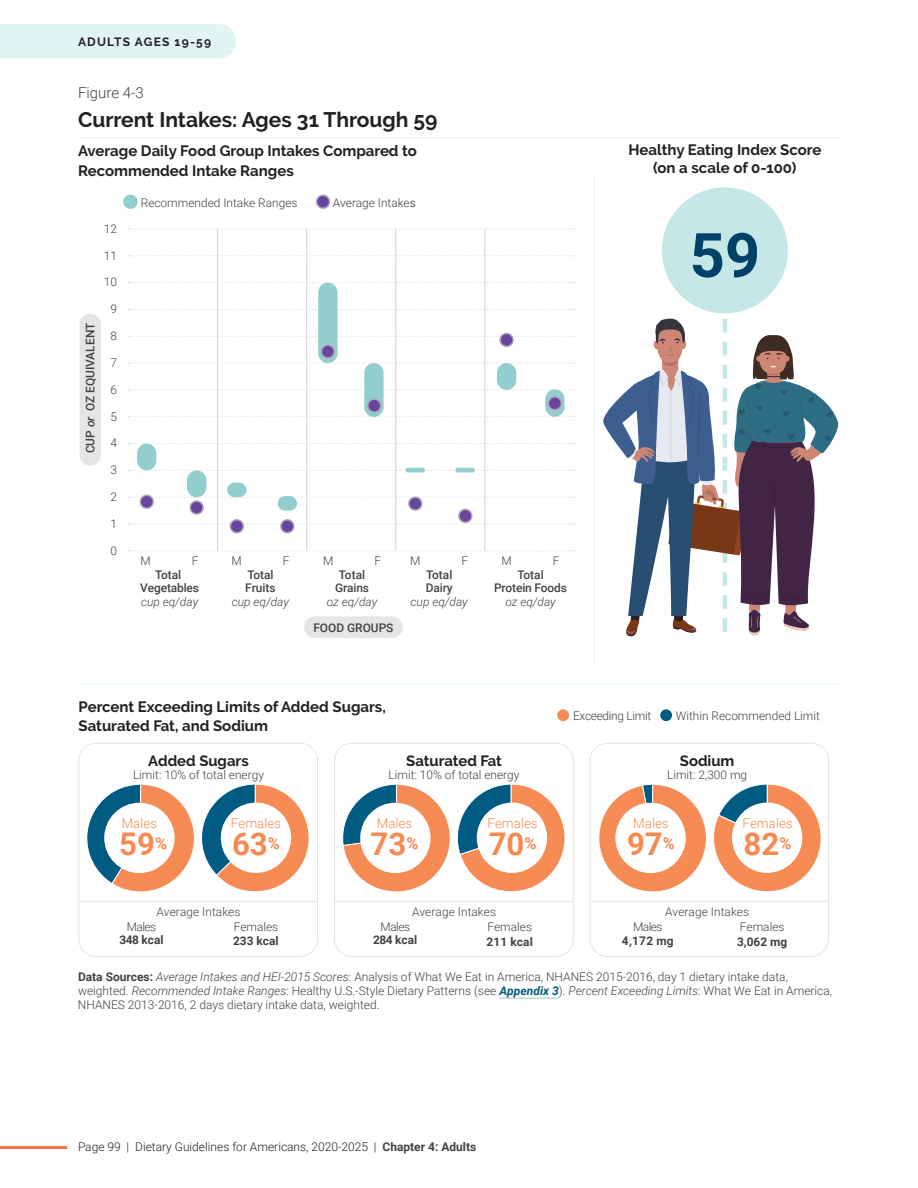
<style>
.page{position:relative;width:918px;height:1188px;background:#fff}
.page>*{position:absolute;margin:0;border:0;box-sizing:border-box;transform-origin:0 0}
.t1{font:700 61.5px "Roboto";color:#00416a}
.t2{font:700 31.2px "Roboto";color:#f68a53}
.t3{font:700 21px "Raleway";color:#231f20}
.t4{font:italic 300 17.85px "Roboto";color:#231f20}
.t5{font:700 15px/19.5px "Raleway";color:#231f20}
.t6{font:300 15px "Roboto";color:#414243}
.t7{font:700 14.85px "Raleway";color:#231f20}
.t8{font:300 13.35px "Roboto";color:#f68a53}
.t9{font:300 12px/14.2px "Roboto";color:#414243}
.t10{font:300 12px "Roboto";color:#231f20}
.t11{font:700 12px "Raleway";letter-spacing:.1em;color:#231f20}
.t12{font:300 11.85px/15.3px "Roboto";color:#414243}
.t13{font:500 11.85px/13.4px "Roboto";color:#414243;text-align:center}
.t14{font:italic 300 11.85px "Roboto";color:#414243}
.t15{font:700 11.85px "Roboto";letter-spacing:.005em;color:#414243}
.t16{font:300 11.85px "Roboto";letter-spacing:-.025em;color:#414243}
.s1{font-style:italic}
.s2{color:#231f20}
.s3{font-weight:700}
.s4{font-weight:700;font-style:italic;color:#005b82}
.s5{font-weight:700;color:#414243}
</style>
<div class="page">
<div style="left:0;top:24px;width:236px;height:34px;background:#e2f3f4"></div>
<hr style="left:0;top:1146px;width:68px;height:2px;background:#f37442">
<hr style="left:79px;top:683px;width:760px;height:1px;background:#e2f3f4">
<hr style="left:78px;top:137px;width:762px;height:1px;background:#e2f3f4">
<hr style="left:499px;top:998px;width:60px;height:1px;background:#93cecf">
<svg style="left:603px;top:258px;width:236px;height:379px"></svg>
<div style="left:662px;top:187px;width:126px;height:126px;background:#c6e7e8;border-radius:50%"></div>
<svg style="left:86px;top:784px;width:223px;height:108px"></svg>
<svg style="left:598px;top:784px;width:109px;height:108px"></svg>
<svg style="left:713px;top:784px;width:109px;height:108px"></svg>
<div style="left:615px;top:803px;width:71px;height:70px;background:#fff;border-radius:50%"></div>
<div style="left:732px;top:803px;width:70px;height:70px;background:#fff;border-radius:50%"></div>
<svg style="left:342px;top:784px;width:223px;height:108px"></svg>
<div style="left:360px;top:803px;width:71px;height:70px;background:#fff;border-radius:50%"></div>
<div style="left:477px;top:803px;width:70px;height:70px;background:#fff;border-radius:50%"></div>
<svg style="left:557px;top:709px;width:12px;height:12px"></svg>
<div style="left:660px;top:709px;width:12px;height:12px;background:#005b82;border-radius:50%"></div>
<hr style="left:79px;top:901px;width:239px;height:1px;background:#e4e5e7">
<hr style="left:335px;top:901px;width:239px;height:1px;background:#e4e5e7">
<hr style="left:590px;top:901px;width:239px;height:1px;background:#e4e5e7">
<div style="left:78px;top:743px;width:240px;height:214px;border:1px solid #e4e5e7;border-radius:18px"></div>
<div style="left:334px;top:743px;width:240px;height:214px;border:1px solid #e4e5e7;border-radius:18px"></div>
<div style="left:590px;top:743px;width:239px;height:214px;border:1px solid #e4e5e7;border-radius:18px"></div>
<hr style="left:594px;top:176px;width:1px;height:490px;background:#e2f3f4">
<svg style="left:128px;top:550px;width:447px;height:1px"></svg>
<svg style="left:128px;top:470px;width:447px;height:1px"></svg>
<svg style="left:128px;top:443px;width:447px;height:1px"></svg>
<svg style="left:128px;top:309px;width:447px;height:1px"></svg>
<svg style="left:128px;top:282px;width:447px;height:1px"></svg>
<svg style="left:128px;top:255px;width:447px;height:1px"></svg>
<svg style="left:128px;top:228px;width:447px;height:2px"></svg>
<div style="left:364px;top:363px;width:20px;height:54px;background:#93cecf;border-radius:10px"></div>
<div style="left:318px;top:283px;width:20px;height:80px;background:#93cecf;border-radius:10px"></div>
<div style="left:406px;top:468px;width:19px;height:5px;background:#93cecf;border-radius:2px"></div>
<div style="left:455px;top:468px;width:20px;height:5px;background:#93cecf;border-radius:2px"></div>
<div style="left:497px;top:363px;width:19px;height:27px;background:#93cecf;border-radius:10px"></div>
<svg style="left:128px;top:389px;width:447px;height:28px"></svg>
<svg style="left:128px;top:332px;width:447px;height:32px"></svg>
<div style="left:187px;top:470px;width:19px;height:27px;background:#93cecf;border-radius:10px"></div>
<div style="left:137px;top:444px;width:19px;height:26px;background:#93cecf;border-radius:10px"></div>
<div style="left:227px;top:483px;width:19px;height:14px;background:#93cecf;border-radius:7px"></div>
<svg style="left:128px;top:494px;width:447px;height:40px"></svg>
<svg style="left:316px;top:194px;width:15px;height:15px"></svg>
<svg style="left:123px;top:194px;width:15px;height:15px"></svg>
<hr style="left:217px;top:229px;width:1px;height:322px;background:#d1d2d4">
<hr style="left:306px;top:229px;width:1px;height:322px;background:#d1d2d4">
<hr style="left:395px;top:229px;width:1px;height:322px;background:#d1d2d4">
<hr style="left:484px;top:229px;width:1px;height:322px;background:#d1d2d4">
<div style="left:80px;top:314px;width:21px;height:152px;background:#e4e5e7;border-radius:11px"></div>
<div style="left:304px;top:616px;width:99px;height:22px;background:#e4e5e7;border-radius:11px"></div>
<p class="t11" style="left:78px;top:35px;width:135px">ADULTS AGES 19-59</p>
<p class="t6" style="left:78px;top:82px;width:67px">Figure 4-3</p>
<h3 class="t3" style="left:78px;top:107px;width:361px">Current Intakes: Ages 31 Through 59</h3>
<p class="t5" style="left:78px;top:141px;width:340px">Average Daily Food Group Intakes Compared to<br>Recommended Intake Ranges</p>
<p class="t13" style="left:83px;top:453px;width:132px;rotate:-90deg">CUP <span class="s1">or</span> OZ EQUIVALENT</p>
<p class="t12" style="left:104px;top:220px;width:15px">12</p>
<p class="t12" style="left:104px;top:247px;width:15px">11</p>
<p class="t12" style="left:104px;top:274px;width:15px">10</p>
<p class="t12" style="left:110px;top:301px;width:8px">9</p>
<p class="t12" style="left:110px;top:328px;width:8px">8</p>
<p class="t12" style="left:110px;top:355px;width:8px">7</p>
<p class="t12" style="left:110px;top:381px;width:8px">6</p>
<p class="t12" style="left:110px;top:408px;width:8px">5</p>
<p class="t12" style="left:110px;top:435px;width:8px">4</p>
<p class="t12" style="left:110px;top:462px;width:8px">3</p>
<p class="t12" style="left:110px;top:489px;width:8px">2</p>
<p class="t12" style="left:110px;top:515px;width:8px">1</p>
<p class="t12" style="left:110px;top:542px;width:8px">0</p>
<p class="t12" style="left:141px;top:194px;width:158px">Recommended Intake Ranges</p>
<p class="t12" style="left:333px;top:194px;width:84px">Average Intake <span class="s2">s</span></p>
<p class="t12" style="left:141px;top:553px;width:12px">M</p>
<p class="t12" style="left:192px;top:553px;width:8px">F</p>
<p class="t13" style="left:140px;top:568px;width:60px">Total<br>Vegetables</p>
<p class="t14" style="left:141px;top:593px;width:59px">cup eq/day</p>
<p class="t12" style="left:231px;top:553px;width:12px">M</p>
<p class="t12" style="left:283px;top:553px;width:8px">F</p>
<p class="t13" style="left:245px;top:568px;width:32px;text-align:left">Total<br>Fruits</p>
<p class="t14" style="left:232px;top:593px;width:59px">cup eq/day</p>
<p class="t12" style="left:323px;top:553px;width:12px">M</p>
<p class="t12" style="left:374px;top:553px;width:8px">F</p>
<p class="t13" style="left:335px;top:568px;width:35px">Total<br>Grains</p>
<p class="t14" style="left:327px;top:593px;width:52px">oz eq/day</p>
<p class="t13" style="left:313px;top:620px;width:82px">FOOD GROUPS</p>
<p class="t12" style="left:410px;top:553px;width:12px">M</p>
<p class="t12" style="left:462px;top:553px;width:8px">F</p>
<p class="t13" style="left:426px;top:568px;width:28px;text-align:left">Total<br>Dairy</p>
<p class="t14" style="left:411px;top:593px;width:59px">cup eq/day</p>
<p class="t12" style="left:502px;top:553px;width:12px">M</p>
<p class="t12" style="left:553px;top:553px;width:8px">F</p>
<p class="t13" style="left:494px;top:568px;width:74px">Total<br>Protein Foods</p>
<p class="t14" style="left:505px;top:593px;width:52px">oz eq/day</p>
<p class="t5" style="left:628px;top:141px;width:195px;line-height:18px;text-align:center">Healthy Eating Index Score (on a scale of 0-100)</p>
<h1 class="t1" style="left:690px;top:212px;width:72px">59</h1>
<p class="t5" style="left:79px;top:697px;width:309px">Percent Exceeding Limits of Added Sugars,<br>Saturated Fat, and Sodium</p>
<p class="t16" style="left:573px;top:708px;width:80px">Exceeding Limit</p>
<p class="t12" style="left:676px;top:708px;width:146px">Within Recommended Limit</p>
<p class="t7" style="left:148px;top:752px;width:102px">Added Sugars</p>
<p class="t12" style="left:133px;top:767px;width:132px">Limit: 10% of total energy</p>
<p class="t7" style="left:406px;top:752px;width:97px">Saturated Fat</p>
<p class="t12" style="left:389px;top:767px;width:132px">Limit: 10% of total energy</p>
<p class="t7" style="left:680px;top:752px;width:56px">Sodium</p>
<p class="t12" style="left:667px;top:767px;width:82px">Limit: 2,300 mg</p>
<p class="t8" style="left:122px;top:814px;width:37px">Males</p>
<h2 class="t2" style="left:119px;top:822px;width:49px">59<sup>%</sup></h2>
<p class="t8" style="left:231px;top:814px;width:52px">Females</p>
<h2 class="t2" style="left:232px;top:822px;width:49px">63<sup>%</sup></h2>
<p class="t8" style="left:377px;top:814px;width:37px">Males</p>
<h2 class="t2" style="left:371px;top:822px;width:49px">73<sup>%</sup></h2>
<p class="t8" style="left:488px;top:814px;width:52px">Females</p>
<h2 class="t2" style="left:489px;top:822px;width:49px">70<sup>%</sup></h2>
<p class="t8" style="left:633px;top:814px;width:37px">Males</p>
<h2 class="t2" style="left:627px;top:822px;width:49px">97<sup>%</sup></h2>
<p class="t8" style="left:743px;top:814px;width:52px">Females</p>
<h2 class="t2" style="left:744px;top:822px;width:49px">82<sup>%</sup></h2>
<p class="t12" style="left:234px;top:904px;width:46px;text-indent:-77px">Average Intakes<br>Females</p>
<p class="t15" style="left:233px;top:932px;width:47px">233 kcal</p>
<p class="t12" style="left:127px;top:918px;width:31px">Males</p>
<p class="t15" style="left:119px;top:932px;width:46px">348 kcal</p>
<p class="t12" style="left:412px;top:904px;width:86px">Average Intakes</p>
<p class="t12" style="left:665px;top:904px;width:86px">Average Intakes</p>
<p class="t12" style="left:381px;top:918px;width:31px">Males</p>
<p class="t15" style="left:373px;top:932px;width:46px">284 kcal</p>
<p class="t12" style="left:487px;top:919px;width:46px">Females</p>
<p class="t15" style="left:487px;top:933px;width:48px">211 kcal</p>
<p class="t12" style="left:633px;top:918px;width:31px">Males</p>
<p class="t15" style="left:622px;top:932px;width:53px">4,172 mg</p>
<p class="t12" style="left:740px;top:919px;width:46px">Females</p>
<p class="t15" style="left:737px;top:933px;width:52px">3,062 mg</p>
<p class="t9" style="left:78px;top:969px;width:756px"><span class="s3">Data Sources:</span> <span class="s1">Average Intakes and HEI-2015 Scores</span>: Analysis of What We Eat in America, NHANES 2015-2016, day 1 dietary intake data, weighted. <span class="s1">Recommended Intake Ranges</span>: Healthy U.S.-Style Dietary Patterns (see <span class="s4">Appendix 3</span>). <span class="s1">Percent Exceeding Limits</span>: What We Eat in America,<br>NHANES 2013-2016, 2 days dietary intake data, weighted.</p>
<h3 class="t4" style="left:80px;top:994px;width:88px">Ages 31-59</h3>
<p class="t10" style="left:78px;top:1138px;width:400px">Page 99 | Dietary Guidelines for Americans, 2020-2025 | <span class="s5">Chapter 4: Adults</span></p>
</div>
